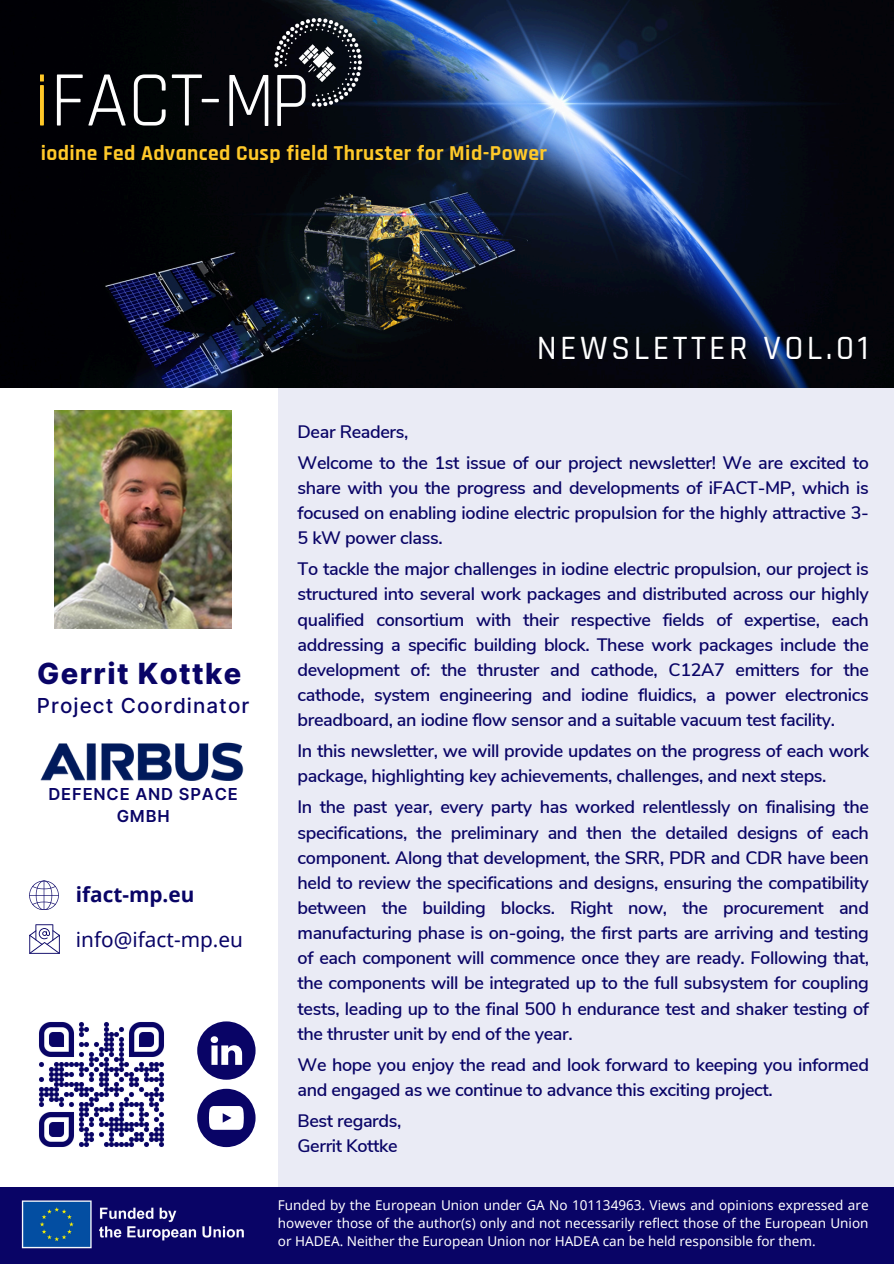
<style>
.page{position:relative;width:894px;height:1264px;background:#fff}
.page>*{position:absolute;margin:0;border:0;box-sizing:border-box;transform-origin:0 0}
.t1{font:500 34.5px "Rajdhani";letter-spacing:.1em;color:#fff}
.t2{font:800 29.1px "Inter";letter-spacing:.05em;color:#090466}
.t3{font:700 21.45px "Rajdhani";letter-spacing:.02em;color:#ffc929}
.t4{font:500 20.7px "Inter";letter-spacing:.05em;color:#090466}
.t5{font:20.7px "Noto Sans";color:#090466}
.t6{font:700 20.7px "Noto Sans";color:#090466}
.t7{font:600 18px/25px "Nunito Sans";letter-spacing:-.02em;color:#090466;text-align:justify}
.t8{font:600 16.5px/21.3px "Inter";letter-spacing:.05em;color:#090466;text-align:center}
.t9{font:13.5px/18px "Noto Sans";color:#fff;text-align:justify}
</style>
<div class="page">
<div style="left:0;top:0;width:893px;height:1263px;background:#eaebf5"></div>
<div style="left:0;top:288px;width:278px;height:965px;background:#fff"></div>
<img style="left:0;top:0;width:893px;height:387px">
<svg style="left:197px;top:1021px;width:58px;height:58px"></svg>
<svg style="left:197px;top:1088px;width:58px;height:59px"></svg>
<img style="left:39px;top:1022px;width:125px;height:125px">
<svg style="left:29px;top:880px;width:30px;height:30px"></svg>
<svg style="left:29px;top:924px;width:31px;height:29px"></svg>
<img style="left:40px;top:742px;width:204px;height:39px">
<img style="left:54px;top:410px;width:178px;height:219px">
<div style="left:0;top:1186px;width:893px;height:77px;background:#090466"></div>
<img style="left:21px;top:1200px;width:223px;height:49px">
<img style="left:41px;top:16px;width:324px;height:109px">
<p class="t3" style="left:41px;top:140px;width:507px">iodine Fed Advanced Cusp field Thruster for Mid-Power</p>
<p class="t2" style="left:37px;top:655px;width:206px">Gerrit Kottke</p>
<h4 class="t4" style="left:37px;top:692px;width:214px">Project Coordinator</h4>
<p class="t8" style="left:49px;top:783px;width:191px">DEFENCE AND SPACE<br>GMBH</p>
<p class="t6" style="left:76px;top:880px;width:120px">ifact-mp.eu</p>
<p class="t5" style="left:76px;top:924px;width:169px">info@ifact-mp.eu</p>
<p class="t1" style="left:536px;top:327px;width:333px">NEWSLETTER VOL.01</p>
<h3 class="t7" style="left:297px;top:419px;width:112px">Dear Readers,</h3>
<h1 class="t7" style="left:297px;top:450px;width:572px">Welcome to the 1st issue of our project newsletter! We are excited to share with you the progress and developments of iFACT-MP, which is focused on enabling iodine electric propulsion for the highly attractive 3- 5 kW power class.</h1>
<p class="t7" style="left:297px;top:557px;width:572px">To tackle the major challenges in iodine electric propulsion, our project is structured into several work packages and distributed across our highly qualified consortium with their respective fields of expertise, each addressing a specific building block. These work packages include the development of: the thruster and cathode, C12A7 emitters for the cathode, system engineering and iodine fluidics, a power electronics breadboard, an iodine flow sensor and a suitable vacuum test facility.</p>
<h2 class="t7" style="left:297px;top:738px;width:572px">In this newsletter, we will provide updates on the progress of each work package, highlighting key achievements, challenges, and next steps.</h2>
<h3 class="t7" style="left:297px;top:795px;width:572px">In the past year, every party has worked relentlessly on finalising the specifications, the preliminary and then the detailed designs of each component. Along that development, the SRR, PDR and CDR have been held to review the specifications and designs, ensuring the compatibility between the building blocks. Right now, the procurement and manufacturing phase is on-going, the first parts are arriving and testing of each component will commence once they are ready. Following that, the components will be integrated up to the full subsystem for coupling tests, leading up to the final 500 h endurance test and shaker testing of the thruster unit by end of the year.</h3>
<p class="t7" style="left:297px;top:1052px;width:572px">We hope you enjoy the read and look forward to keeping you informed and engaged as we continue to advance this exciting project.</p>
<h5 class="t7" style="left:297px;top:1108px;width:105px">Best regards,<br>Gerrit Kottke</h5>
<h3 class="t9" style="left:278px;top:1195px;width:592px">Funded by the European Union under GA No 101134963. Views and opinions expressed are however those of the author(s) only and not necessarily reflect those of the European Union or HADEA. Neither the European Union nor HADEA can be held responsible for them.</h3>
</div>
